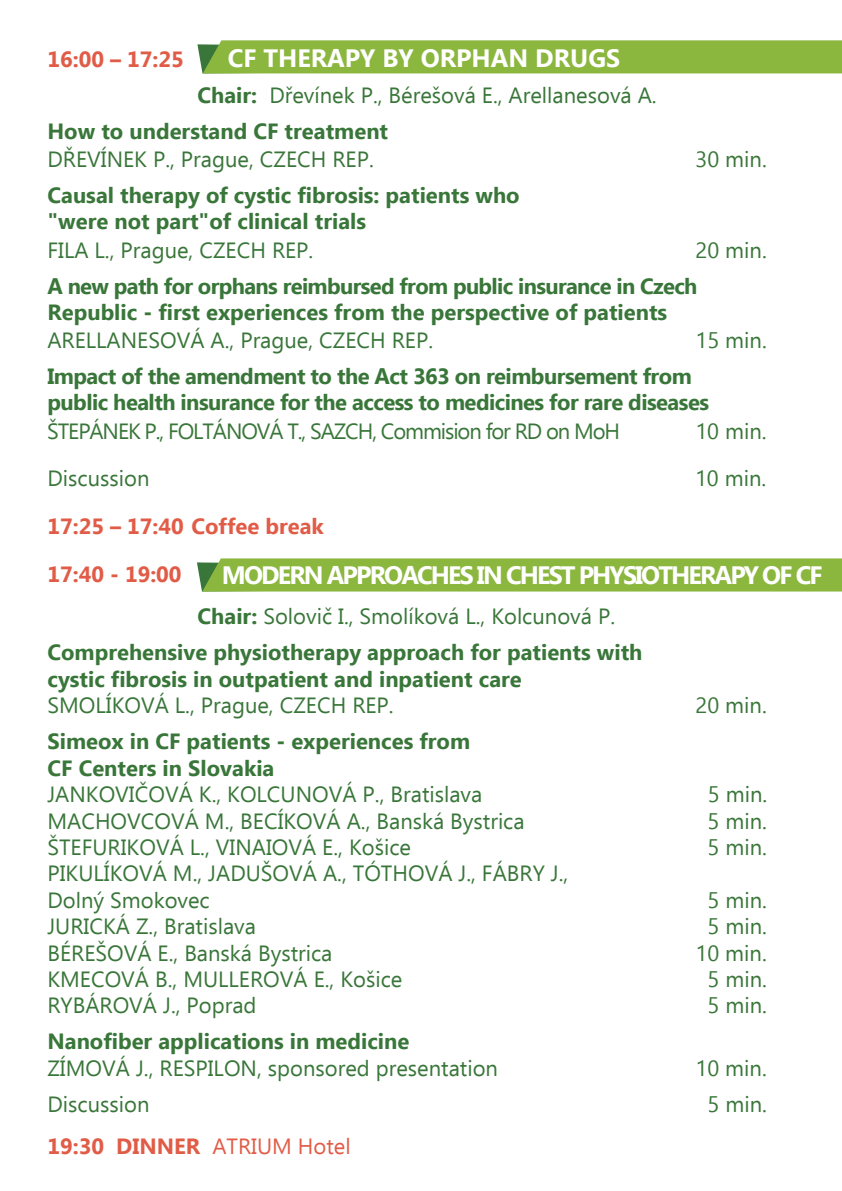
<style>
.page{position:relative;width:842px;height:1191px;background:#fff}
.page>*{position:absolute;margin:0;border:0;box-sizing:border-box;transform-origin:0 0}
.t1{font:700 25.2px "Ebrima";letter-spacing:-.075em;color:#fff}
.t2{font:700 25.2px "Ebrima";color:#fff}
.t3{font:22px/36px "Ebrima";color:#397639}
.t4{font:700 22px/26.4px "Ebrima";color:#397639}
.t5{font:700 22px/26.4px "Ebrima";letter-spacing:-.025em;color:#397639}
.t6{font:700 22px/48px "Ebrima";color:#e15c47}
.t7{font:22px "Ebrima";letter-spacing:-.05em;color:#397639}
.s1{font-weight:700}
.s2{font-weight:400}
</style>
<div class="page">
<div style="left:197px;top:40px;width:645px;height:33px;background:#8cb73f"></div>
<div style="left:197px;top:558px;width:645px;height:33px;background:#8cb73f"></div>
<p class="t6" style="left:47px;top:36px;width:138px">16:00 – 17:25</p>
<p class="t2" style="left:228px;top:39px;width:394px">CF THERAPY BY ORPHAN DRUGS</p>
<p class="t3" style="left:47px;top:77px;width:611px;text-indent:150px"><span class="s1">Chair:</span> Dřevínek P., Bérešová E., Arellanesová A.<br><span class="s1">How to understand CF treatment</span></p>
<p class="t3" style="left:47px;top:141px;width:328px">DŘEVÍNEK P., Prague, CZECH REP.</p>
<p class="t3" style="left:695px;top:141px;width:73px">30 min.</p>
<p class="t4" style="left:47px;top:183px;width:474px">Causal therapy of cystic fibrosis: patients who "were not part"of clinical trials</p>
<p class="t3" style="left:47px;top:231px;width:267px">FILA L., Prague, CZECH REP.</p>
<p class="t3" style="left:695px;top:231px;width:73px">20 min.</p>
<p class="t4" style="left:47px;top:274px;width:651px">A new path for orphans reimbursed from public insurance in Czech<br>Republic - first experiences from the perspective of patients</p>
<p class="t3" style="left:47px;top:322px;width:387px">ARELLANESOVÁ A., Prague, CZECH REP.</p>
<p class="t3" style="left:695px;top:322px;width:73px">15 min.</p>
<p class="t5" style="left:47px;top:364px;width:663px">Impact of the amendment to the Act 363 on reimbursement from public health insurance for the access to medicines for rare diseases</p>
<p class="t7" style="left:47px;top:416px;width:574px">ŠTEPÁNEK P., FOLTÁNOVÁ T., SAZCH, Commision for RD on MoH</p>
<p class="t3" style="left:695px;top:413px;width:73px">10 min.</p>
<p class="t3" style="left:47px;top:460px;width:104px">Discussion</p>
<p class="t3" style="left:695px;top:460px;width:73px">10 min.</p>
<p class="t6" style="left:47px;top:504px;width:278px">17:25 – 17:40 Coffee break<br>17:40 - 19:00</p>
<p class="t4" style="left:47px;top:600px;width:596px;line-height:36px;text-indent:150px">Chair: <span class="s2">Solovič I., Smolíková L., Kolcunová P.<br></span>Comprehensive physiotherapy approach for patients with</p>
<p class="t4" style="left:47px;top:667px;width:476px">cystic fibrosis in outpatient and inpatient care</p>
<p class="t3" style="left:47px;top:687px;width:348px">SMOLÍKOVÁ L., Prague, CZECH REP.</p>
<p class="t3" style="left:695px;top:687px;width:73px">20 min.</p>
<p class="t4" style="left:47px;top:729px;width:424px">Simeox in CF patients - experiences from<br>CF Centers in Slovakia</p>
<p class="t3" style="left:47px;top:776px;width:436px">JANKOVIČOVÁ K., KOLCUNOVÁ P., Bratislava</p>
<p class="t3" style="left:708px;top:776px;width:61px">5 min.</p>
<p class="t3" style="left:47px;top:802px;width:479px">MACHOVCOVÁ M., BECÍKOVÁ A., Banská Bystrica</p>
<p class="t3" style="left:707px;top:802px;width:61px">5 min.</p>
<p class="t3" style="left:47px;top:828px;width:365px">ŠTEFURIKOVÁ L., VINAIOVÁ E., Košice</p>
<p class="t3" style="left:707px;top:828px;width:61px">5 min.</p>
<p class="t3" style="left:47px;top:860px;width:522px;line-height:26.4px">PIKULÍKOVÁ M., JADUŠOVÁ A., TÓTHOVÁ J., FÁBRY J.,<br>Dolný Smokovec</p>
<p class="t1" style="left:222px;top:556px;width:602px">MODERN APPROACHES IN CHEST PHYSIOTHERAPY OF CF</p>
<p class="t3" style="left:707px;top:881px;width:61px">5 min.</p>
<p class="t3" style="left:47px;top:908px;width:210px">JURICKÁ Z., Bratislava</p>
<p class="t3" style="left:707px;top:908px;width:61px">5 min.</p>
<p class="t3" style="left:47px;top:934px;width:287px">BÉREŠOVÁ E., Banská Bystrica</p>
<p class="t3" style="left:695px;top:934px;width:73px">10 min.</p>
<p class="t3" style="left:47px;top:960px;width:356px">KMECOVÁ B., MULLEROVÁ E., Košice</p>
<p class="t3" style="left:707px;top:960px;width:61px">5 min.</p>
<p class="t3" style="left:47px;top:987px;width:211px">RYBÁROVÁ J., Poprad</p>
<p class="t3" style="left:707px;top:987px;width:61px">5 min.</p>
<p class="t4" style="left:47px;top:1029px;width:363px">Nanofiber applications in medicine</p>
<p class="t3" style="left:47px;top:1049px;width:452px">ZÍMOVÁ J., RESPILON, sponsored presentation</p>
<p class="t3" style="left:695px;top:1049px;width:73px">10 min.</p>
<p class="t3" style="left:47px;top:1085px;width:104px">Discussion</p>
<p class="t3" style="left:708px;top:1085px;width:61px">5 min.</p>
<p class="t6" style="left:47px;top:1123px;width:305px">19:30 DINNER <span class="s2">ATRIUM Hotel</span></p>
</div>
